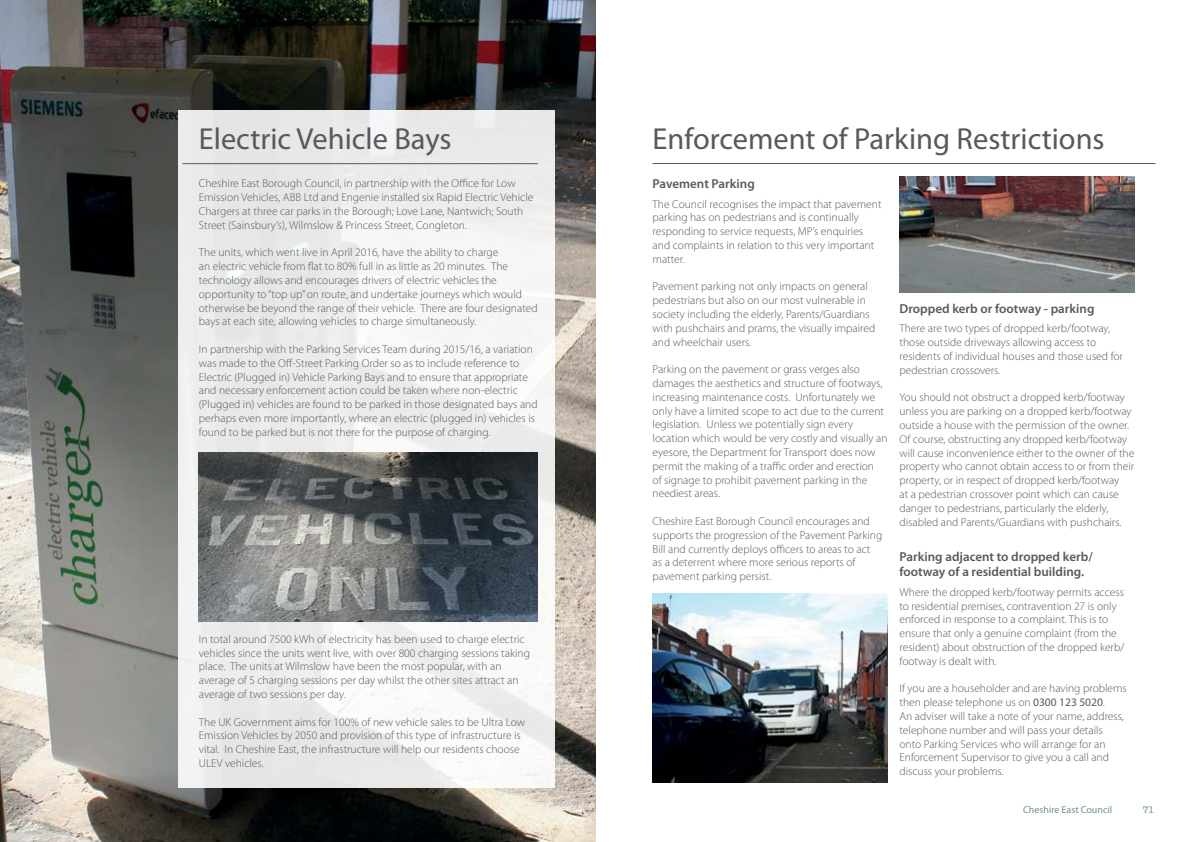
<style>
.page{position:relative;width:1191px;height:842px;background:#fff}
.page>*{position:absolute;margin:0;border:0;box-sizing:border-box;transform-origin:0 0}
.t1{font:30.4px "Myriad Pro";color:#58595b}
.t2{font:600 13px/15.6px "Myriad Pro";color:#58595b}
.t3{font:300 11.5px/13.8px "Myriad Pro";color:#58595b}
.t4{font:10px "Myriad Pro";color:#709482}
.t5{font:10px "American Typewriter";color:#709482}
.s1{font-weight:400}
</style>
<div class="page">
<hr style="left:652px;top:163px;width:503px;height:1px;background:#58595b">
<img style="left:652px;top:594px;width:235px;height:189px">
<img style="left:899px;top:177px;width:235px;height:115px">
<img style="left:0;top:0;width:595px;height:842px">
<div style="left:179px;top:111px;width:376px;height:677px;background:linear-gradient(to right,#e8e8e8,#f6f5f4)"></div>
<hr style="left:182px;top:163px;width:356px;height:1px;background:#58595b">
<img style="left:199px;top:452px;width:339px;height:169px">
<p class="t1" style="left:199px;top:122px;width:254px">Electric Vehicle Bays</p>
<p class="t3" style="left:199px;top:177px;width:336px">Cheshire East Borough Council, in partnership with the Office for Low Emission Vehicles, ABB Ltd and Engenie installed six Rapid Electric Vehicle Chargers at three car parks in the Borough; Love Lane, Nantwich; South Street (Sainsbury’s), Wilmslow &amp; Princess Street, Congleton.</p>
<p class="t3" style="left:199px;top:246px;width:340px">The units, which went live in April 2016, have the ability to charge<br>an electric vehicle from flat to 80% full in as little as 20 minutes. The technology allows and encourages drivers of electric vehicles the opportunity to “top up” on route, and undertake journeys which would otherwise be beyond the range of their vehicle. There are four designated bays at each site, allowing vehicles to charge simultaneously.</p>
<p class="t3" style="left:199px;top:342px;width:340px">In partnership with the Parking Services Team during 2015/16, a variation was made to the Off-Street Parking Order so as to include reference to Electric (Plugged in) Vehicle Parking Bays and to ensure that appropriate and necessary enforcement action could be taken where non-electric (Plugged in) vehicles are found to be parked in those designated bays and perhaps even more importantly, where an electric (plugged in) vehicles is found to be parked but is not there for the purpose of charging.</p>
<p class="t3" style="left:199px;top:632px;width:333px">In total around 7500 kWh of electricity has been used to charge electric vehicles since the units went live, with over 800 charging sessions taking place. The units at Wilmslow have been the most popular, with an average of 5 charging sessions per day whilst the other sites attract an average of two sessions per day.</p>
<p class="t3" style="left:199px;top:715px;width:328px">The UK Government aims for 100% of new vehicle sales to be Ultra Low Emission Vehicles by 2050 and provision of this type of infrastructure is vital. In Cheshire East, the infrastructure will help our residents choose ULEV vehicles.</p>
<p class="t1" style="left:652px;top:122px;width:453px">Enforcement of Parking Restrictions</p>
<p class="t2" style="left:652px;top:176px;width:104px">Pavement Parking</p>
<p class="t3" style="left:652px;top:197px;width:230px">The Council recognises the impact that pavement parking has on pedestrians and is continually responding to service requests, MP’s enquiries and complaints in relation to this very important matter.</p>
<p class="t3" style="left:652px;top:280px;width:224px">Pavement parking not only impacts on general pedestrians but also on our most vulnerable in society including the elderly, Parents/Guardians with pushchairs and prams, the visually impaired and wheelchair users.</p>
<p class="t3" style="left:652px;top:363px;width:236px">Parking on the pavement or grass verges also damages the aesthetics and structure of footways, increasing maintenance costs. Unfortunately we only have a limited scope to act due to the current legislation. Unless we potentially sign every location which would be very costly and visually an eyesore, the Department for Transport does now permit the making of a traffic order and erection<br>of signage to prohibit pavement parking in the neediest areas.</p>
<p class="t3" style="left:652px;top:514px;width:231px">Cheshire East Borough Council encourages and supports the progression of the Pavement Parking Bill and currently deploys officers to areas to act as a deterrent where more serious reports of pavement parking persist.</p>
<p class="t2" style="left:899px;top:301px;width:196px">Dropped kerb or footway - parking</p>
<p class="t3" style="left:899px;top:322px;width:225px">There are two types of dropped kerb/footway, those outside driveways allowing access to residents of individual houses and those used for pedestrian crossovers.</p>
<p class="t3" style="left:899px;top:391px;width:236px">You should not obstruct a dropped kerb/footway unless you are parking on a dropped kerb/footway outside a house with the permission of the owner.<br>Of course, obstructing any dropped kerb/footway will cause inconvenience either to the owner of the property who cannot obtain access to or from their property, or in respect of dropped kerb/footway<br>at a pedestrian crossover point which can cause danger to pedestrians, particularly the elderly, disabled and Parents/Guardians with pushchairs.</p>
<p class="t2" style="left:899px;top:549px;width:195px">Parking adjacent to dropped kerb/ footway of a residential building.</p>
<p class="t3" style="left:899px;top:585px;width:226px">Where the dropped kerb/footway permits access to residential premises, contravention 27 is only enforced in response to a complaint. This is to ensure that only a genuine complaint (from the resident) about obstruction of the dropped kerb/ footway is dealt with.</p>
<p class="t3" style="left:899px;top:682px;width:229px">If you are a householder and are having problems then please telephone us on <span class="s1">0300 123 5020</span>.<br>An adviser will take a note of your name, address, telephone number and will pass your details onto Parking Services who will arrange for an Enforcement Supervisor to give you a call and discuss your problems.</p>
<p class="t4" style="left:1023px;top:805px;width:91px">Cheshire East Council</p>
<p class="t5" style="left:1142px;top:802px;width:14px">71</p>
</div>
